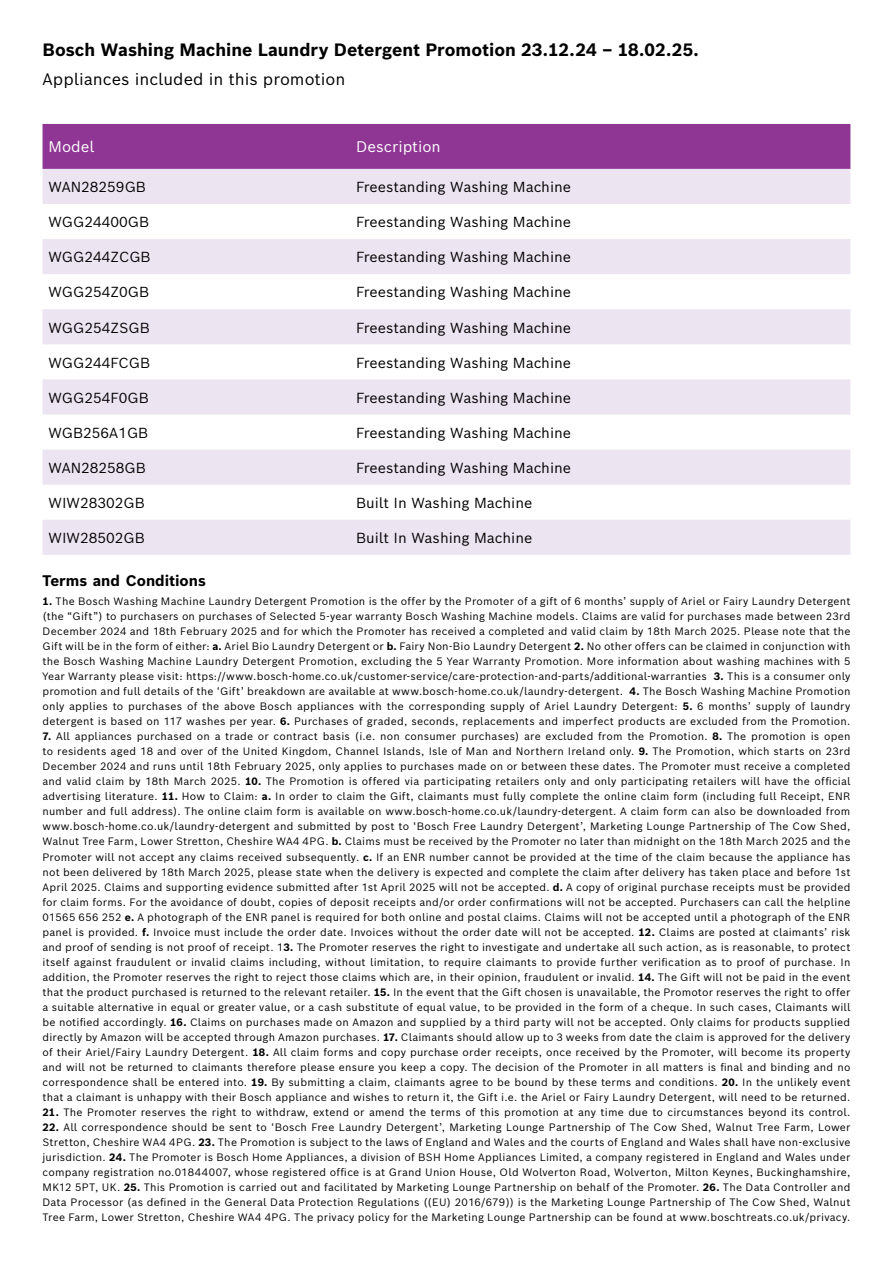
<style>
.page{position:relative;width:893px;height:1263px;background:#fff}
.page>*{position:absolute;margin:0;border:0;box-sizing:border-box;transform-origin:0 0}
.t1{font:700 17.55px "Bosch Sans";color:#000}
.t2{font:16.2px "Bosch Sans";color:#000}
.t3{font:700 15px "Bosch Sans";color:#000}
.t4{font:15px "Bosch Sans";color:#fff}
.t5{font:14.25px "Bosch Sans";color:#000}
.t6{font:10.5px/15px "Bosch Sans";letter-spacing:.02em;color:#000;text-align:justify}
.s1{font-weight:700}
</style>
<div class="page">
<div style="left:43px;top:124px;width:807px;height:45px;background:#8f3694"></div>
<svg style="left:43px;top:169px;width:807px;height:386px;fill:#ede4f1"></svg>
<h1 class="t1" style="left:43px;top:39px;width:658px">Bosch Washing Machine Laundry Detergent Promotion 23.12.24 – 18.02.25.</h1>
<h2 class="t2" style="left:43px;top:68px;width:304px">Appliances included in this promotion</h2>
<h3 class="t4" style="left:49px;top:137px;width:47px">Model</h3>
<h3 class="t4" style="left:356px;top:137px;width:86px">Description</h3>
<h3 class="t5" style="left:49px;top:177px;width:99px">WAN28259GB</h3>
<h3 class="t5" style="left:356px;top:177px;width:217px">Freestanding Washing Machine</h3>
<h3 class="t5" style="left:49px;top:212px;width:102px">WGG24400GB</h3>
<h3 class="t5" style="left:356px;top:212px;width:217px">Freestanding Washing Machine</h3>
<h3 class="t5" style="left:49px;top:248px;width:104px">WGG244ZCGB</h3>
<h3 class="t5" style="left:356px;top:248px;width:217px">Freestanding Washing Machine</h3>
<h3 class="t5" style="left:49px;top:283px;width:102px">WGG254Z0GB</h3>
<h3 class="t5" style="left:356px;top:283px;width:217px">Freestanding Washing Machine</h3>
<h3 class="t5" style="left:49px;top:318px;width:103px">WGG254ZSGB</h3>
<h3 class="t5" style="left:356px;top:318px;width:217px">Freestanding Washing Machine</h3>
<h3 class="t5" style="left:49px;top:353px;width:103px">WGG244FCGB</h3>
<h3 class="t5" style="left:356px;top:353px;width:217px">Freestanding Washing Machine</h3>
<h3 class="t5" style="left:49px;top:388px;width:102px">WGG254F0GB</h3>
<h3 class="t5" style="left:356px;top:388px;width:217px">Freestanding Washing Machine</h3>
<h3 class="t5" style="left:49px;top:423px;width:101px">WGB256A1GB</h3>
<h3 class="t5" style="left:356px;top:423px;width:217px">Freestanding Washing Machine</h3>
<h3 class="t5" style="left:49px;top:458px;width:99px">WAN28258GB</h3>
<h3 class="t5" style="left:356px;top:458px;width:217px">Freestanding Washing Machine</h3>
<h3 class="t5" style="left:49px;top:493px;width:98px">WIW28302GB</h3>
<h3 class="t5" style="left:356px;top:493px;width:178px">Built In Washing Machine</h3>
<h3 class="t5" style="left:49px;top:528px;width:98px">WIW28502GB</h3>
<h3 class="t5" style="left:356px;top:528px;width:178px">Built In Washing Machine</h3>
<h3 class="t3" style="left:43px;top:571px;width:165px">Terms and Conditions</h3>
<p class="t6" style="left:43px;top:594px;width:809px"><span class="s1">1.</span> The Bosch Washing Machine Laundry Detergent Promotion is the offer by the Promoter of a gift of 6 months’ supply of Ariel or Fairy Laundry Detergent (the “Gift”) to purchasers on purchases of Selected 5-year warranty Bosch Washing Machine models. Claims are valid for purchases made between 23rd December 2024 and 18th February 2025 and for which the Promoter has received a completed and valid claim by 18th March 2025. Please note that the Gift will be in the form of either: <span class="s1">a.</span> Ariel Bio Laundry Detergent or <span class="s1">b.</span> Fairy Non-Bio Laundry Detergent <span class="s1">2.</span> No other offers can be claimed in conjunction with the Bosch Washing Machine Laundry Detergent Promotion, excluding the 5 Year Warranty Promotion. More information about washing machines with 5<br>Year Warranty please visit: https://www.bosch-home.co.uk/customer-service/care-protection-and-parts/additional-warranties <span class="s1">3.</span> This is a consumer only promotion and full details of the ‘Gift’ breakdown are available at www.bosch-home.co.uk/laundry-detergent. <span class="s1">4.</span> The Bosch Washing Machine Promotion only applies to purchases of the above Bosch appliances with the corresponding supply of Ariel Laundry Detergent: <span class="s1">5.</span> 6 months’ supply of laundry detergent is based on 117 washes per year. <span class="s1">6.</span> Purchases of graded, seconds, replacements and imperfect products are excluded from the Promotion.</p>
<p class="t6" style="left:42px;top:729px;width:809px"><span class="s1">7.</span> All appliances purchased on a trade or contract basis (i.e. non consumer purchases) are excluded from the Promotion. <span class="s1">8.</span> The promotion is open to residents aged 18 and over of the United Kingdom, Channel Islands, Isle of Man and Northern Ireland only. <span class="s1">9.</span> The Promotion, which starts on 23rd December 2024 and runs until 18th February 2025, only applies to purchases made on or between these dates. The Promoter must receive a completed and valid claim by 18th March 2025. <span class="s1">10.</span> The Promotion is offered via participating retailers only and only participating retailers will have the official advertising literature. <span class="s1">11.</span> How to Claim: <span class="s1">a.</span> In order to claim the Gift, claimants must fully complete the online claim form (including full Receipt, ENR number and full address). The online claim form is available on www.bosch-home.co.uk/laundry-detergent. A claim form can also be downloaded from www.bosch-home.co.uk/laundry-detergent and submitted by post to ‘Bosch Free Laundry Detergent’, Marketing Lounge Partnership of The Cow Shed, Walnut Tree Farm, Lower Stretton, Cheshire WA4 4PG. <span class="s1">b.</span> Claims must be received by the Promoter no later than midnight on the 18th March 2025 and the Promoter will not accept any claims received subsequently. <span class="s1">c.</span> If an ENR number cannot be provided at the time of the claim because the appliance has not been delivered by 18th March 2025, please state when the delivery is expected and complete the claim after delivery has taken place and before 1st April 2025. Claims and supporting evidence submitted after 1st April 2025 will not be accepted. <span class="s1">d.</span> A copy of original purchase receipts must be provided for claim forms. For the avoidance of doubt, copies of deposit receipts and/or order confirmations will not be accepted. Purchasers can call the helpline 01565 656 252 <span class="s1">e.</span> A photograph of the ENR panel is required for both online and postal claims. Claims will not be accepted until a photograph of the ENR panel is provided. <span class="s1">f.</span> Invoice must include the order date. Invoices without the order date will not be accepted. <span class="s1">12.</span> Claims are posted at claimants’ risk and proof of sending is not proof of receipt. 1<span class="s1">3.</span> The Promoter reserves the right to investigate and undertake all such action, as is reasonable, to protect itself against fraudulent or invalid claims including, without limitation, to require claimants to provide further verification as to proof of purchase. In addition, the Promoter reserves the right to reject those claims which are, in their opinion, fraudulent or invalid. <span class="s1">14.</span> The Gift will not be paid in the event that the product purchased is returned to the relevant retailer. <span class="s1">15.</span> In the event that the Gift chosen is unavailable, the Promotor reserves the right to offer a suitable alternative in equal or greater value, or a cash substitute of equal value, to be provided in the form of a cheque. In such cases, Claimants will be notified accordingly. <span class="s1">16.</span> Claims on purchases made on Amazon and supplied by a third party will not be accepted. Only claims for products supplied directly by Amazon will be accepted through Amazon purchases. <span class="s1">17.</span> Claimants should allow up to 3 weeks from date the claim is approved for the delivery of their Ariel/Fairy Laundry Detergent. <span class="s1">18.</span> All claim forms and copy purchase order receipts, once received by the Promoter, will become its property and will not be returned to claimants therefore please ensure you keep a copy. The decision of the Promoter in all matters is final and binding and no correspondence shall be entered into. <span class="s1">19.</span> By submitting a claim, claimants agree to be bound by these terms and conditions. <span class="s1">20.</span> In the unlikely event that a claimant is unhappy with their Bosch appliance and wishes to return it, the Gift i.e. the Ariel or Fairy Laundry Detergent, will need to be returned.</p>
<p class="t6" style="left:42px;top:1104px;width:809px"><span class="s1">21.</span> The Promoter reserves the right to withdraw, extend or amend the terms of this promotion at any time due to circumstances beyond its control.</p>
<p class="t6" style="left:42px;top:1119px;width:809px"><span class="s1">22.</span> All correspondence should be sent to ‘Bosch Free Laundry Detergent’, Marketing Lounge Partnership of The Cow Shed, Walnut Tree Farm, Lower Stretton, Cheshire WA4 4PG. <span class="s1">23.</span> The Promotion is subject to the laws of England and Wales and the courts of England and Wales shall have non-exclusive jurisdiction. <span class="s1">24.</span> The Promoter is Bosch Home Appliances, a division of BSH Home Appliances Limited, a company registered in England and Wales under company registration no.01844007, whose registered office is at Grand Union House, Old Wolverton Road, Wolverton, Milton Keynes, Buckinghamshire, MK12 5PT, UK. <span class="s1">25.</span> This Promotion is carried out and facilitated by Marketing Lounge Partnership on behalf of the Promoter. <span class="s1">26.</span> The Data Controller and Data Processor (as defined in the General Data Protection Regulations ((EU) 2016/679)) is the Marketing Lounge Partnership of The Cow Shed, Walnut Tree Farm, Lower Stretton, Cheshire WA4 4PG. The privacy policy for the Marketing Lounge Partnership can be found at www.boschtreats.co.uk/privacy.</p>
</div>
